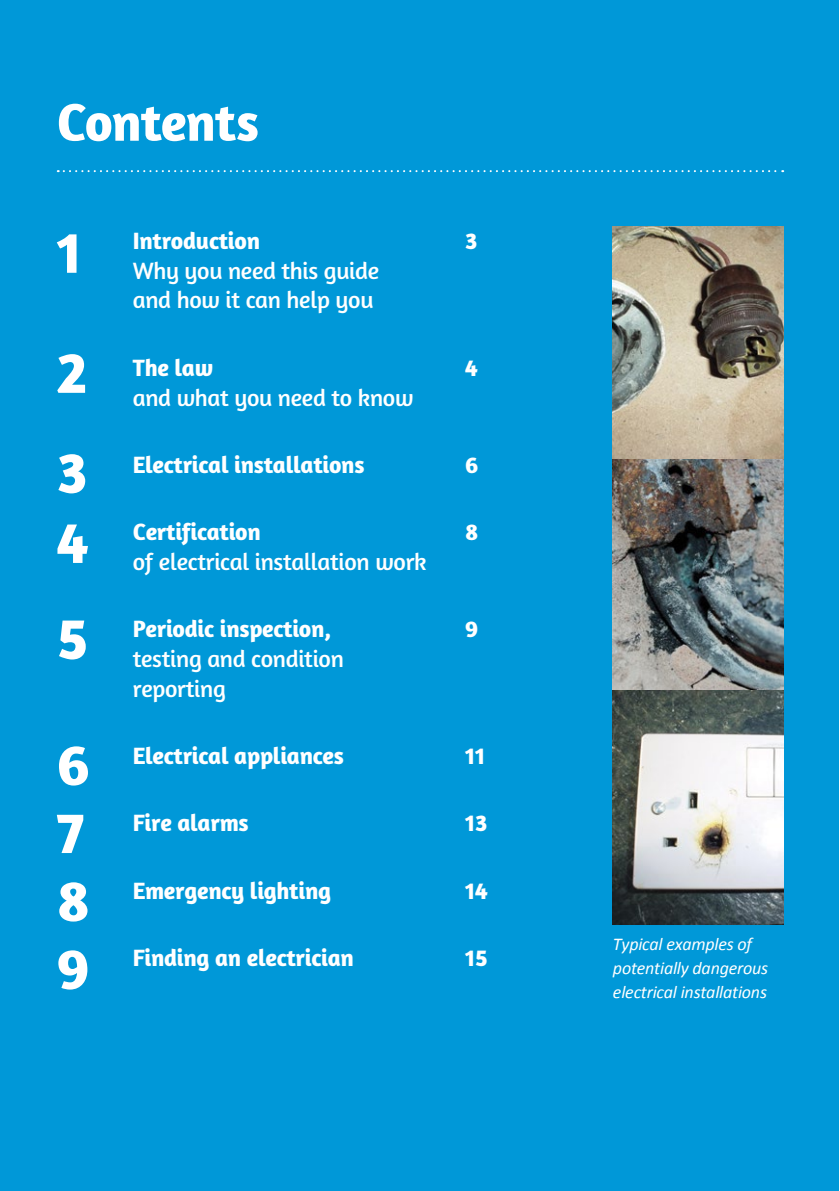
<style>
.page{position:relative;width:840px;height:1191px;background:#fff}
.page>*{position:absolute;margin:0;border:0;box-sizing:border-box;transform-origin:0 0}
.t1{font:700 60px/68px "Amaranth";color:#fff}
.t2{font:700 54px "Amaranth";letter-spacing:-.02em;color:#fff}
.t3{font:700 24px "Amaranth";letter-spacing:-.01em;color:#fff}
.t4{font:24px/29.6px "Amaranth";letter-spacing:-.01em;color:#fff}
.t5{font:italic 18px/23.6px "Calibri";letter-spacing:-.01em;color:#fff}
</style>
<div class="page">
<div style="left:0;top:0;width:838px;height:1191px;background:#0098d8"></div>
<svg style="left:58px;top:170px;width:724px;height:2px"></svg>
<img style="left:612px;top:227px;width:170px;height:463px">
<img style="left:612px;top:690px;width:170px;height:234px">
<h2 class="t2" style="left:57px;top:88px;width:204px">Contents</h2>
<h1 class="t1" style="left:57px;top:190px;width:32px;line-height:120px">1<br>2</h1>
<h1 class="t1" style="left:57px;top:436px;width:33px;line-height:70px">3<br>4</h1>
<h1 class="t1" style="left:57px;top:574px;width:34px;line-height:126px">5<br>6</h1>
<h1 class="t1" style="left:57px;top:797px;width:35px;text-align:justify">7<br>8<br>9</h1>
<p class="t3" style="left:133px;top:226px;width:129px">Introduction</p>
<p class="t3" style="left:465px;top:226px;width:14px">3</p>
<p class="t4" style="left:133px;top:255px;width:248px">Why you need this guide and how it can help you</p>
<p class="t3" style="left:133px;top:352px;width:82px">The law</p>
<p class="t3" style="left:465px;top:352px;width:14px">4</p>
<p class="t4" style="left:133px;top:382px;width:282px">and what you need to know</p>
<p class="t3" style="left:133px;top:449px;width:233px">Electrical installations</p>
<p class="t3" style="left:465px;top:449px;width:15px">6</p>
<p class="t3" style="left:133px;top:517px;width:129px">Certification</p>
<p class="t3" style="left:465px;top:517px;width:15px">8</p>
<p class="t4" style="left:133px;top:546px;width:295px">of electrical installation work</p>
<p class="t3" style="left:133px;top:614px;width:200px">Periodic inspection,</p>
<p class="t3" style="left:465px;top:614px;width:15px">9</p>
<p class="t4" style="left:133px;top:643px;width:212px">testing and condition reporting</p>
<p class="t3" style="left:133px;top:740px;width:212px">Electrical appliances</p>
<p class="t3" style="left:465px;top:740px;width:21px">11</p>
<p class="t3" style="left:133px;top:808px;width:117px">Fire alarms</p>
<p class="t3" style="left:465px;top:808px;width:24px">13</p>
<p class="t3" style="left:133px;top:875px;width:200px">Emergency lighting</p>
<p class="t3" style="left:465px;top:875px;width:24px">14</p>
<p class="t3" style="left:133px;top:942px;width:222px">Finding an electrician</p>
<p class="t3" style="left:465px;top:942px;width:24px">15</p>
<p class="t5" style="left:612px;top:931px;width:157px">Typical examples of potentially dangerous electrical installations</p>
</div>
